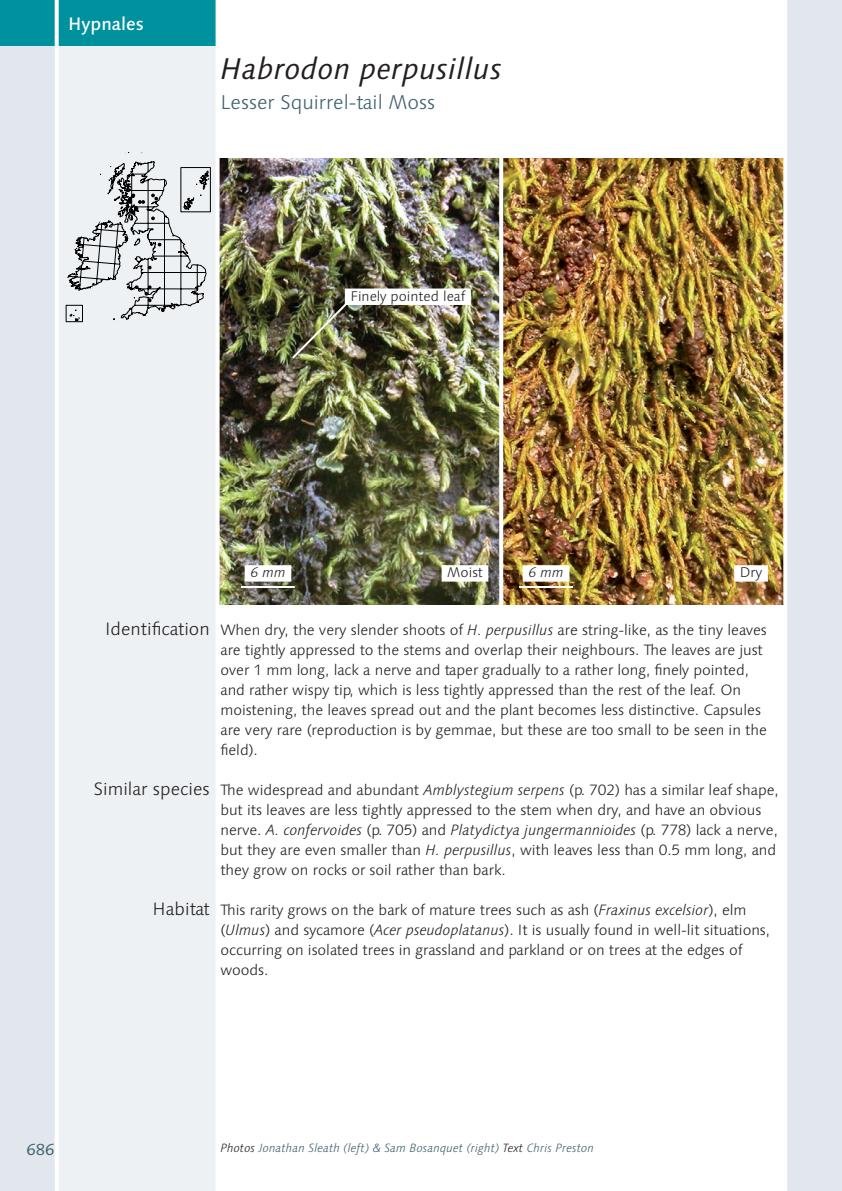
<style>
.page{position:relative;width:842px;height:1191px;background:#fff}
.page>*{position:absolute;margin:0;border:0;box-sizing:border-box;transform-origin:0 0}
.Title_1_Moss_Species{font:italic 30px "Linotype Syntax";letter-spacing:.01em;color:#231f20}
.Title_3_Moss_English{font:300 20px "Linotype Syntax";color:#3f5f6e}
.Text_Subheads_Right{font:300 18px "Linotype Syntax";color:#231f20}
.Title_4_Order_Name{font:500 18px "Linotype Syntax";color:#fff}
.t1{font:16px "Linotype Syntax";color:#3f5f6e}
.Text_Body{font:300 15px/20px "Linotype Syntax";letter-spacing:-.005em;color:#231f20}
.Photo_Annotation_Wit{font:300 14px "Linotype Syntax";color:#231f20}
.Photo_Scale_Bar_With{font:300 14px "Linotype Syntax";color:#231f20}
.Photo_Scale_Bar_With-2{font:italic 300 14px "Linotype Syntax";color:#231f20}
.Text_Credits{font:italic 300 12px "Linotype Syntax";color:#3f5f6e}
.s1{font-style:italic}
.s2{color:#231f20}
</style>
<div class="page">
<img style="left:220px;top:159px;width:563px;height:445px">
<svg style="left:499px;top:158px;width:4px;height:447px"></svg>
<hr style="left:519px;top:586px;width:54px;height:2px;background:#fff">
<div style="left:523px;top:565px;width:46px;height:16px;background:#fff"></div>
<div style="left:734px;top:565px;width:34px;height:16px;background:#fff"></div>
<hr style="left:241px;top:586px;width:54px;height:2px;background:#fff">
<div style="left:245px;top:565px;width:46px;height:16px;background:#fff"></div>
<div style="left:442px;top:565px;width:46px;height:16px;background:#fff"></div>
<div style="left:0;top:0;width:218px;height:1191px;background:#edf1f4"></div>
<div style="left:0;top:0;width:57px;height:1191px;background:#e1e7ec"></div>
<div style="left:0;top:0;width:218px;height:45px;background:#00919f"></div>
<hr style="left:55px;top:0;width:4px;height:1191px;background:#fff">
<svg style="left:66px;top:152px;width:144px;height:170px"></svg>
<div style="left:785px;top:0;width:57px;height:1191px;background:#e1e7ec"></div>
<hr style="left:216px;top:0;width:4px;height:1191px;background:#fff">
<hr style="left:783px;top:0;width:4px;height:1191px;background:#fff">
<img style="left:290px;top:299px;width:61px;height:62px">
<div style="left:345px;top:288px;width:126px;height:17px;background:#fff"></div>
<p class="Title_4_Order_Name" style="left:68px;top:13px;width:77px">Hypnales</p>
<p class="Title_1_Moss_Species" style="left:220px;top:51px;width:283px">Habrodon perpusillus</p>
<p class="Title_3_Moss_English" style="left:220px;top:90px;width:216px">Lesser Squirrel-tail Moss</p>
<p class="Photo_Annotation_Wit" style="left:350px;top:288px;width:116px">Finely pointed leaf</p>
<p class="Photo_Scale_Bar_With-2" style="left:250px;top:564px;width:37px">6 mm</p>
<p class="Photo_Scale_Bar_With" style="left:447px;top:564px;width:37px">Moist</p>
<p class="Photo_Scale_Bar_With-2" style="left:528px;top:564px;width:37px">6 mm</p>
<p class="Photo_Scale_Bar_With" style="left:740px;top:564px;width:24px">Dry</p>
<p class="Text_Subheads_Right" style="left:105px;top:618px;width:106px">Identification</p>
<p class="Text_Subheads_Right" style="left:94px;top:778px;width:117px">Similar species</p>
<p class="Text_Subheads_Right" style="left:153px;top:898px;width:59px">Habitat</p>
<p class="Text_Body" style="left:220px;top:620px;width:548px">When dry, the very slender shoots of <span class="s1">H. perpusillus</span> are string-like, as the tiny leaves are tightly appressed to the stems and overlap their neighbours. The leaves are just over 1 mm long, lack a nerve and taper gradually to a rather long, finely pointed, and rather wispy tip, which is less tightly appressed than the rest of the leaf. On moistening, the leaves spread out and the plant becomes less distinctive. Capsules are very rare (reproduction is by gemmae, but these are too small to be seen in the field).</p>
<p class="Text_Body" style="left:220px;top:780px;width:560px">The widespread and abundant <span class="s1">Amblystegium serpens</span> (p. 702) has a similar leaf shape, but its leaves are less tightly appressed to the stem when dry, and have an obvious nerve. <span class="s1">A. confervoides</span> (p. 705) and <span class="s1">Platydictya jungermannioides</span> (p. 778) lack a nerve, but they are even smaller than <span class="s1">H. perpusillus</span>, with leaves less than 0.5 mm long, and they grow on rocks or soil rather than bark.</p>
<p class="Text_Body" style="left:220px;top:900px;width:551px">This rarity grows on the bark of mature trees such as ash (<span class="s1">Fraxinus excelsior</span>), elm (<span class="s1">Ulmus</span>) and sycamore (<span class="s1">Acer pseudoplatanus</span>). It is usually found in well-lit situations, occurring on isolated trees in grassland and parkland or on trees at the edges of woods.</p>
<p class="t1" style="left:26px;top:1139px;width:30px">686</p>
<p class="Text_Credits" style="left:220px;top:1140px;width:375px"><span class="s2">Photos</span> Jonathan Sleath (left) &amp; Sam Bosanquet (right) <span class="s2">Text</span> Chris Preston</p>
</div>
